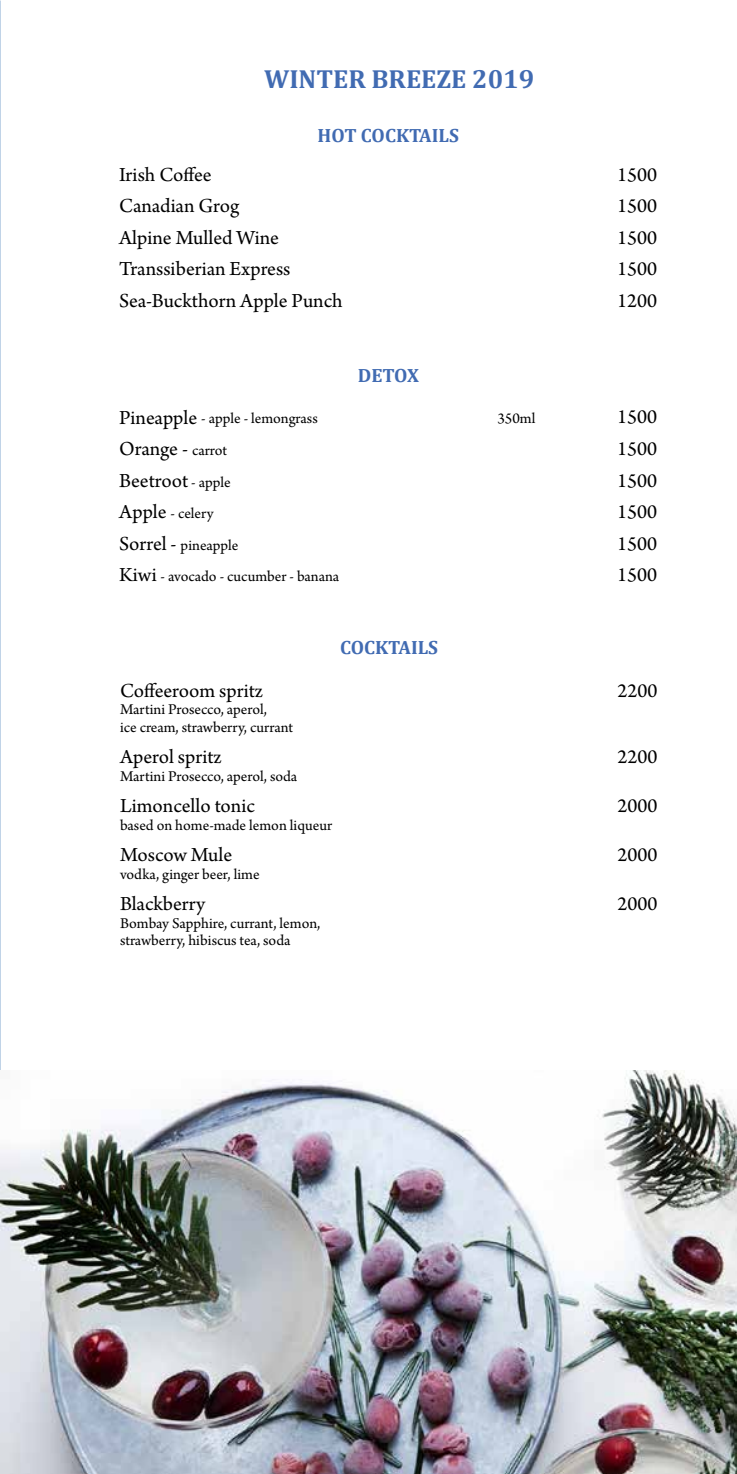
<style>
.page{position:relative;width:737px;height:1474px;background:#fff}
.page>*{position:absolute;margin:0;border:0;box-sizing:border-box;transform-origin:0 0}
.t1{font:700 26.25px "Cambria";color:#416bb2}
.t2{font:21px "Arno Pro";color:#000}
.t3{font:700 19.25px "Cambria";color:#416bb2}
.t4{font:15.75px/17.5px "Arno Pro";color:#000}
.s1{font-size:21px}
.s2{font-size:15.75px}
</style>
<div class="page">
<img style="left:0;top:1070px;width:737px;height:403px">
<h1 class="t1" style="left:264px;top:60px;width:272px">WINTER BREEZE 2019</h1>
<p class="t3" style="left:317px;top:122px;width:143px">HOT COCKTAILS</p>
<h2 class="t2" style="left:119px;top:162px;width:94px">Irish Coffee</h2>
<h2 class="t2" style="left:617px;top:162px;width:41px">1500</h2>
<h2 class="t2" style="left:119px;top:194px;width:122px">Canadian Grog</h2>
<h2 class="t2" style="left:617px;top:194px;width:41px">1500</h2>
<h2 class="t2" style="left:119px;top:225px;width:161px">Alpine Mulled Wine</h2>
<h2 class="t2" style="left:617px;top:225px;width:41px">1500</h2>
<h2 class="t2" style="left:119px;top:257px;width:173px">Transsiberian Express</h2>
<h2 class="t2" style="left:617px;top:257px;width:41px">1500</h2>
<h2 class="t2" style="left:119px;top:288px;width:225px">Sea-Buckthorn Apple Punch</h2>
<h2 class="t2" style="left:617px;top:288px;width:41px">1200</h2>
<p class="t3" style="left:358px;top:362px;width:63px">DETOX</p>
<p class="t4" style="left:119px;top:411px;width:200px"><span class="s1">Pineapple</span> - apple - lemongrass</p>
<p class="t4" style="left:497px;top:411px;width:39px">350ml</p>
<h2 class="t2" style="left:617px;top:405px;width:41px">1500</h2>
<h2 class="t2" style="left:119px;top:437px;width:109px">Orange - <span class="s2">carrot</span></h2>
<h2 class="t2" style="left:617px;top:437px;width:41px">1500</h2>
<h2 class="t2" style="left:119px;top:468px;width:113px">Beetroot <span class="s2">- apple</span></h2>
<h2 class="t2" style="left:617px;top:468px;width:41px">1500</h2>
<p class="t4" style="left:119px;top:505px;width:96px"><span class="s1">Apple</span> - celery</p>
<h2 class="t2" style="left:617px;top:500px;width:41px">1500</h2>
<p class="t4" style="left:119px;top:537px;width:121px"><span class="s1">Sorrel -</span> pineapple</p>
<h2 class="t2" style="left:617px;top:531px;width:41px">1500</h2>
<p class="t4" style="left:119px;top:568px;width:221px"><span class="s1">Kiwi</span> - avocado - cucumber - banana</p>
<h2 class="t2" style="left:617px;top:563px;width:41px">1500</h2>
<p class="t3" style="left:340px;top:634px;width:99px">COCKTAILS</p>
<h2 class="t2" style="left:120px;top:678px;width:145px">Coffeeroom spritz</h2>
<h2 class="t2" style="left:617px;top:678px;width:41px">2200</h2>
<p class="t4" style="left:120px;top:701px;width:175px">Martini Prosecco, aperol,<br>ice cream, strawberry, currant</p>
<h2 class="t2" style="left:120px;top:745px;width:103px">Aperol spritz</h2>
<h2 class="t2" style="left:617px;top:745px;width:41px">2200</h2>
<p class="t4" style="left:120px;top:768px;width:179px">Martini Prosecco, aperol, soda</p>
<h2 class="t2" style="left:120px;top:794px;width:136px">Limoncello tonic</h2>
<h2 class="t2" style="left:617px;top:794px;width:41px">2000</h2>
<p class="t4" style="left:120px;top:817px;width:213px">based on home-made lemon liqueur</p>
<h2 class="t2" style="left:120px;top:843px;width:114px">Moscow Mule</h2>
<h2 class="t2" style="left:617px;top:843px;width:41px">2000</h2>
<p class="t4" style="left:120px;top:866px;width:141px">vodka, ginger beer, lime</p>
<h2 class="t2" style="left:120px;top:892px;width:87px">Blackberry</h2>
<h2 class="t2" style="left:617px;top:892px;width:41px">2000</h2>
<p class="t4" style="left:120px;top:915px;width:202px">Bombay Sapphire, currant, lemon, strawberry, hibiscus tea, soda</p>
</div>
